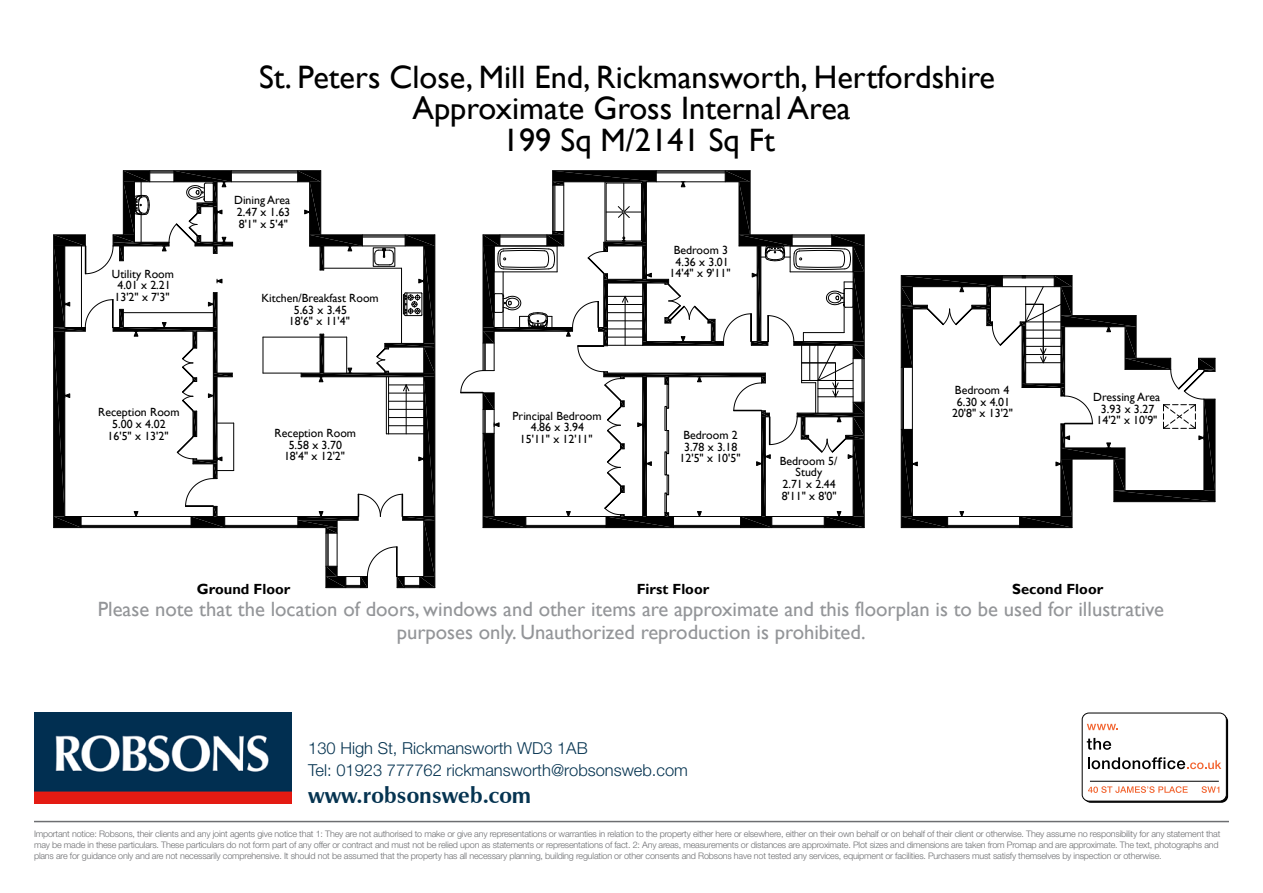
<style>
.page{position:relative;width:1263px;height:893px;background:#fff}
.page>*{position:absolute;margin:0;border:0;box-sizing:border-box;transform-origin:0 0}
.t1{font:32.4px "Gill Sans";color:#000}
.t2{font:700 22.5px "Zapf Humanist 601 BT";color:#063451}
.t3{font:20.7px/23.7px "Gill Sans";color:#939598;text-align:center}
.t4{font:300 16.5px "Helvetica Neue LT Std";color:#063451}
.t5{font:700 14.7px "Gill Sans";color:#000}
.t6{font:11.85px/11.6px "Gill Sans";color:#000;text-align:center}
.t7{font:300 9px/10.8px "Helvetica Neue LT Std";letter-spacing:-.02em;color:#6d6e71}
</style>
<div class="page">
<hr style="left:34px;top:821px;width:1195px;height:1px;background:#6d6e71">
<img style="left:34px;top:712px;width:257px;height:92px">
<hr style="left:263px;top:337px;width:1px;height:36px;background:#000">
<hr style="left:217px;top:516px;width:141px;height:1px;background:#000">
<hr style="left:263px;top:373px;width:57px;height:1px;background:#000">
<hr style="left:263px;top:337px;width:57px;height:1px;background:#000">
<hr style="left:217px;top:182px;width:93px;height:1px;background:#000">
<hr style="left:435px;top:235px;width:1px;height:353px;background:#000">
<hr style="left:123px;top:170px;width:198px;height:1px;background:#000">
<hr style="left:53px;top:235px;width:1px;height:293px;background:#000">
<hr style="left:54px;top:527px;width:272px;height:1px;background:#000">
<hr style="left:225px;top:526px;width:73px;height:1px;background:#000">
<hr style="left:231px;top:172px;width:67px;height:1px;background:#000">
<hr style="left:225px;top:525px;width:73px;height:1px;background:#000">
<hr style="left:231px;top:173px;width:67px;height:1px;background:#000">
<hr style="left:864px;top:235px;width:1px;height:293px;background:#000">
<hr style="left:553px;top:170px;width:197px;height:1px;background:#000">
<hr style="left:901px;top:275px;width:125px;height:1px;background:#000">
<hr style="left:1022px;top:275px;width:50px;height:1px;background:#000">
<svg style="left:297px;top:171px;width:138px;height:417px"></svg>
<svg style="left:54px;top:171px;width:180px;height:357px"></svg>
<svg style="left:901px;top:276px;width:315px;height:252px"></svg>
<svg style="left:460px;top:171px;width:404px;height:357px"></svg>
<div style="left:1084px;top:715px;width:144px;height:88px;background:#0b0b0b;border-radius:7px"></div>
<div style="left:1082px;top:713px;width:144px;height:88px;background:#fff;border-radius:7px"></div>
<div style="left:1082px;top:713px;width:144px;height:88px;border:1px solid #000;border-radius:7px"></div>
<svg style="left:1087px;top:724px;width:31px;height:6px"></svg>
<svg style="left:1087px;top:738px;width:24px;height:12px"></svg>
<svg style="left:1088px;top:757px;width:133px;height:12px"></svg>
<hr style="left:1090px;top:781px;width:129px;height:1px;background:#000">
<svg style="left:1088px;top:786px;width:100px;height:7px"></svg>
<svg style="left:1201px;top:786px;width:18px;height:7px"></svg>
<h1 class="t1" style="left:259px;top:58px;width:737px">St. Peters Close, Mill End, Rickmansworth, Hertfordshire</h1>
<h1 class="t1" style="left:412px;top:89px;width:440px">Approximate Gross Internal Area</h1>
<h1 class="t1" style="left:503px;top:121px;width:273px">199 Sq M/2141 Sq Ft</h1>
<h3 class="t6" style="left:112px;top:268px;width:64px;text-align:left">Utility Room<br>4.01 x 2.21<br>13'2" x 7'3"</h3>
<h3 class="t6" style="left:98px;top:407px;width:83px">Reception Room<br>5.00 x 4.02<br>16'5" x 13'2"</h3>
<h3 class="t6" style="left:234px;top:195px;width:58px;text-align:justify">Dining Area 2.47 x 1.63<br>8'1" x 5'4"</h3>
<h3 class="t6" style="left:261px;top:292px;width:119px">Kitchen/Breakfast Room<br>5.63 x 3.45<br>18'6" x 11'4"</h3>
<h3 class="t6" style="left:670px;top:245px;width:62px">Bedroom 3<br>4.36 x 3.01<br>14'4" x 9'11"</h3>
<h3 class="t6" style="left:513px;top:410px;width:91px">Principal Bedroom<br>4.86 x 3.94<br>15'11" x 12'11"</h3>
<h3 class="t6" style="left:275px;top:428px;width:83px">Reception Room<br>5.58 x 3.70<br>18'4" x 12'2"</h3>
<h3 class="t6" style="left:679px;top:430px;width:62px">Bedroom 2<br>3.78 x 3.18<br>12'5" x 10'5"</h3>
<h3 class="t6" style="left:780px;top:455px;width:59px">Bedroom 5/<br>Study<br>2.71 x 2.44<br>8'11" x 8'0"</h3>
<h3 class="t6" style="left:952px;top:385px;width:62px">Bedroom 4<br>6.30 x 4.01<br>20'8" x 13'2"</h3>
<h3 class="t6" style="left:1093px;top:392px;width:69px">Dressing Area<br>3.93 x 3.27<br>14'2" x 10'9"</h3>
<h3 class="t5" style="left:197px;top:580px;width:95px">Ground Floor</h3>
<h3 class="t5" style="left:637px;top:580px;width:74px">First Floor</h3>
<h3 class="t5" style="left:1012px;top:580px;width:93px">Second Floor</h3>
<h3 class="t3" style="left:98px;top:597px;width:1068px">Please note that the location of doors, windows and other items are approximate and this floorplan is to be used for illustrative purposes only. Unauthorized reproduction is prohibited.</h3>
<h3 class="t4" style="left:308px;top:738px;width:281px">130 High St, Rickmansworth WD3 1AB</h3>
<h3 class="t4" style="left:308px;top:760px;width:381px">Tel: 01923 777762 rickmansworth@robsonsweb.com</h3>
<h2 class="t2" style="left:308px;top:781px;width:225px">www.robsonsweb.com</h2>
<p class="t7" style="left:34px;top:828px;width:1188px">Important notice: Robsons, their clients and any joint agents give notice that 1: They are not authorised to make or give any representations or warranties in relation to the property either here or elsewhere, either on their own behalf or on behalf of their client or otherwise. They assume no responsibility for any statement that may be made in these particulars. These particulars do not form part of any offer or contract and must not be relied upon as statements or representations of fact. 2: Any areas, measurements or distances are approximate. Plot sizes and dimensions are taken from Promap and are approximate. The text, photographs and plans are for guidance only and are not necessarily comprehensive. It should not be assumed that the property has all necessary planning, building regulation or other consents and Robsons have not tested any services, equipment or facilities. Purchasers must satisfy themselves by inspection or otherwise.</p>
</div>
